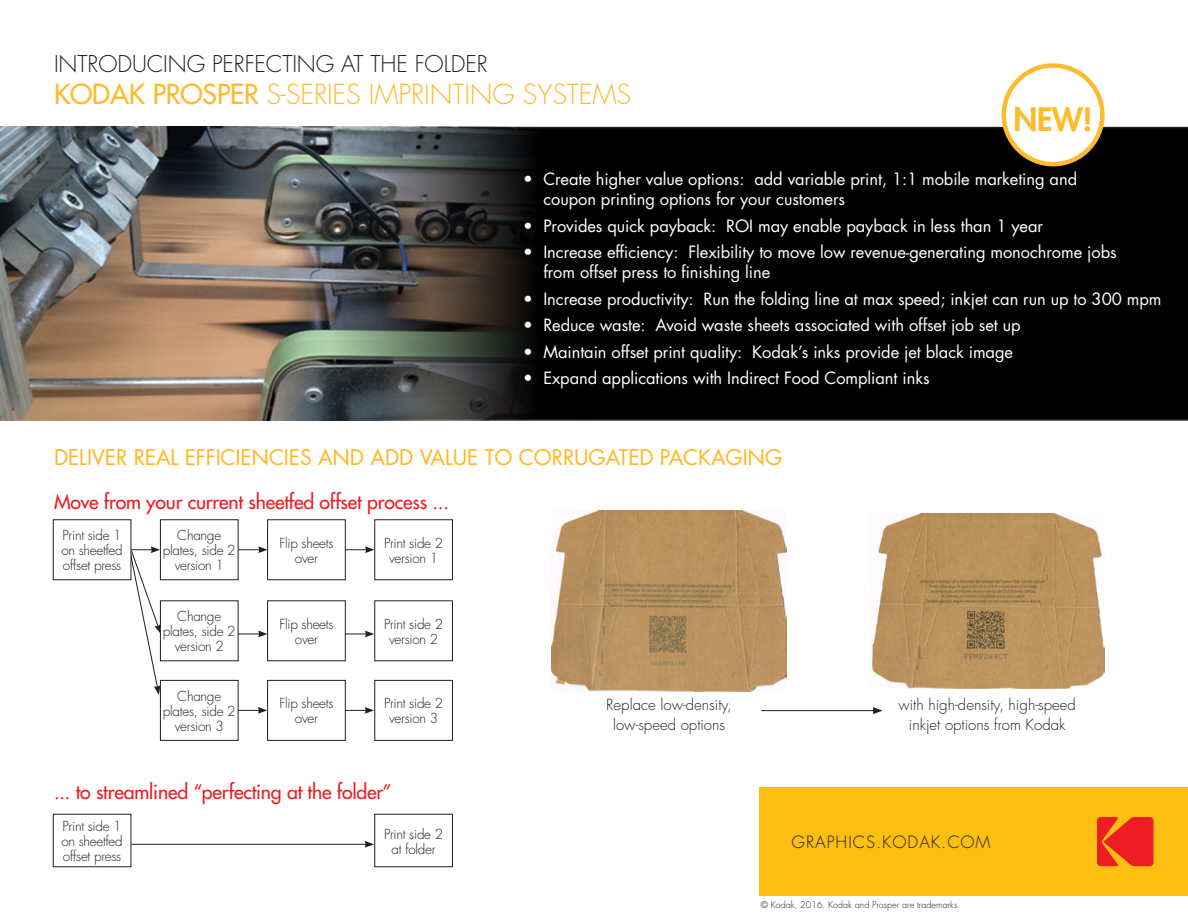
<style>
.page{position:relative;width:1188px;height:918px;background:#fff}
.page>*{position:absolute;margin:0;border:0;box-sizing:border-box;transform-origin:0 0}
.t1{font:800 31.5px "Futura Std";color:#fdbb2e}
.t2{font:300 27px "Futura Std";letter-spacing:-.005em;color:#fdbb2e}
.t3{font:300 22.5px "Futura Std";letter-spacing:-.005em;color:#231f20}
.t4{font:21px "Futura Std";letter-spacing:-.005em;color:#ffb620}
.t5{font:500 19.5px "Futura Std";letter-spacing:-.01em;color:#ee1d23}
.t6{font:16.5px/19.8px "Futura Std";letter-spacing:-.005em;color:#fff}
.t7{font:300 16.5px "Futura Std";letter-spacing:.06em;color:#231f20}
.t8{font:300 15px/19.5px "Futura Std";color:#231f20;text-align:center}
.t9{font:300 13.5px/15px "Futura Std";letter-spacing:-.02em;color:#231f20;text-align:center}
.t10{font:300 9px "Futura Std";color:#231f20}
.s1{font-weight:500}
</style>
<div class="page">
<div style="left:759px;top:788px;width:429px;height:108px;background:#fdbe12"></div>
<svg style="left:1097px;top:817px;width:57px;height:49px;background:#f03420"></svg>
<div style="left:792px;top:127px;width:396px;height:294px;background:#000001"></div>
<div style="left:0;top:127px;width:792px;height:294px;background:#000001"></div>
<img style="left:0;top:127px;width:679px;height:294px">
<div style="left:519px;top:166px;width:652px;height:232px;background:#000001"></div>
<img style="left:552px;top:511px;width:235px;height:180px">
<img style="left:871px;top:514px;width:234px;height:174px">
<hr style="left:761px;top:710px;width:115px;height:1px;background:#231f20">
<svg style="left:873px;top:707px;width:10px;height:7px"></svg>
<svg style="left:239px;top:546px;width:28px;height:7px"></svg>
<svg style="left:346px;top:546px;width:28px;height:7px"></svg>
<svg style="left:239px;top:631px;width:28px;height:6px"></svg>
<svg style="left:346px;top:631px;width:28px;height:6px"></svg>
<svg style="left:239px;top:707px;width:28px;height:7px"></svg>
<svg style="left:346px;top:707px;width:28px;height:7px"></svg>
<svg style="left:129px;top:546px;width:35px;height:150px"></svg>
<div style="left:53px;top:519px;width:78px;height:61px;border:1px solid #231f20"></div>
<div style="left:160px;top:520px;width:78px;height:60px;background:#fff"></div>
<div style="left:160px;top:519px;width:79px;height:61px;border:1px solid #231f20"></div>
<div style="left:160px;top:601px;width:78px;height:60px;background:#fff"></div>
<div style="left:160px;top:680px;width:78px;height:60px;background:#fff"></div>
<div style="left:160px;top:680px;width:79px;height:61px;border:1px solid #231f20"></div>
<div style="left:267px;top:519px;width:79px;height:61px;border:1px solid #231f20"></div>
<div style="left:267px;top:600px;width:79px;height:61px;border:1px solid #231f20"></div>
<div style="left:267px;top:680px;width:79px;height:61px;border:1px solid #231f20"></div>
<div style="left:374px;top:519px;width:79px;height:61px;border:1px solid #231f20"></div>
<div style="left:374px;top:600px;width:79px;height:61px;border:1px solid #231f20"></div>
<div style="left:374px;top:680px;width:79px;height:61px;border:1px solid #231f20"></div>
<div style="left:53px;top:814px;width:78px;height:53px;border:1px solid #231f20"></div>
<div style="left:374px;top:814px;width:79px;height:53px;border:1px solid #231f20"></div>
<hr style="left:131px;top:844px;width:236px;height:1px;background:#231f20">
<svg style="left:365px;top:841px;width:9px;height:7px"></svg>
<div style="left:1004px;top:66px;width:98px;height:98px;background:#fff;border-radius:50%"></div>
<div style="left:1002px;top:63px;width:103px;height:103px;border:4px solid #fdbb2e;border-radius:50%"></div>
<p class="t3" style="left:54px;top:50px;width:435px">INTRODUCING PERFECTING AT THE FOLDER</p>
<p class="t2" style="left:54px;top:78px;width:579px"><span class="s1">KODAK PROSPER</span> S-SERIES IMPRINTING SYSTEMS</p>
<p class="t1" style="left:1013px;top:100px;width:81px">NEW!</p>
<p class="t6" style="left:543px;top:170px;width:535px;text-indent:-20px">• Create higher value options: add variable print, 1:1 mobile marketing and coupon printing options for your customers</p>
<p class="t6" style="left:523px;top:216px;width:521px">• Provides quick payback: ROI may enable payback in less than 1 year</p>
<p class="t6" style="left:543px;top:242px;width:575px;text-indent:-20px">• Increase efficiency: Flexibility to move low revenue-generating monochrome jobs from offset press to finishing line</p>
<p class="t6" style="left:523px;top:289px;width:640px">• Increase productivity: Run the folding line at max speed; inkjet can run up to 300 mpm</p>
<p class="t6" style="left:523px;top:315px;width:499px">• Reduce waste: Avoid waste sheets associated with offset job set up</p>
<p class="t6" style="left:523px;top:342px;width:491px">• Maintain offset print quality: Kodak’s inks provide jet black image</p>
<p class="t6" style="left:523px;top:368px;width:408px">• Expand applications with Indirect Food Compliant inks</p>
<p class="t4" style="left:54px;top:444px;width:730px">DELIVER REAL EFFICIENCIES AND ADD VALUE TO CORRUGATED PACKAGING</p>
<p class="t5" style="left:54px;top:489px;width:397px">Move from your current sheetfed offset process ...</p>
<p class="t9" style="left:61px;top:528px;width:63px;text-align:justify">Print side 1 on sheetfed offset press</p>
<p class="t9" style="left:163px;top:528px;width:74px">Change plates, side 2 version 1</p>
<p class="t9" style="left:163px;top:609px;width:74px">Change plates, side 2 version 2</p>
<p class="t9" style="left:163px;top:689px;width:74px">Change plates, side 2 version 3</p>
<p class="t9" style="left:279px;top:536px;width:56px">Flip sheets over</p>
<p class="t9" style="left:279px;top:617px;width:56px">Flip sheets over</p>
<p class="t9" style="left:279px;top:696px;width:56px">Flip sheets over</p>
<p class="t9" style="left:384px;top:536px;width:61px">Print side 2 version 1</p>
<p class="t9" style="left:384px;top:617px;width:61px">Print side 2 version 2</p>
<p class="t9" style="left:384px;top:696px;width:61px">Print side 2 version 3</p>
<p class="t5" style="left:54px;top:780px;width:339px">... to streamlined “perfecting at the folder”</p>
<p class="t9" style="left:61px;top:819px;width:63px;text-align:justify">Print side 1 on sheetfed offset press</p>
<p class="t9" style="left:384px;top:827px;width:61px">Print side 2 at folder</p>
<p class="t8" style="left:606px;top:695px;width:127px">Replace low-density, low-speed options</p>
<p class="t8" style="left:898px;top:695px;width:179px">with high-density, high-speed inkjet options from Kodak</p>
<p class="t7" style="left:792px;top:832px;width:200px">GRAPHICS.KODAK.COM</p>
<p class="t10" style="left:761px;top:899px;width:201px">© Kodak, 2016. Kodak and Prosper are trademarks.</p>
</div>
